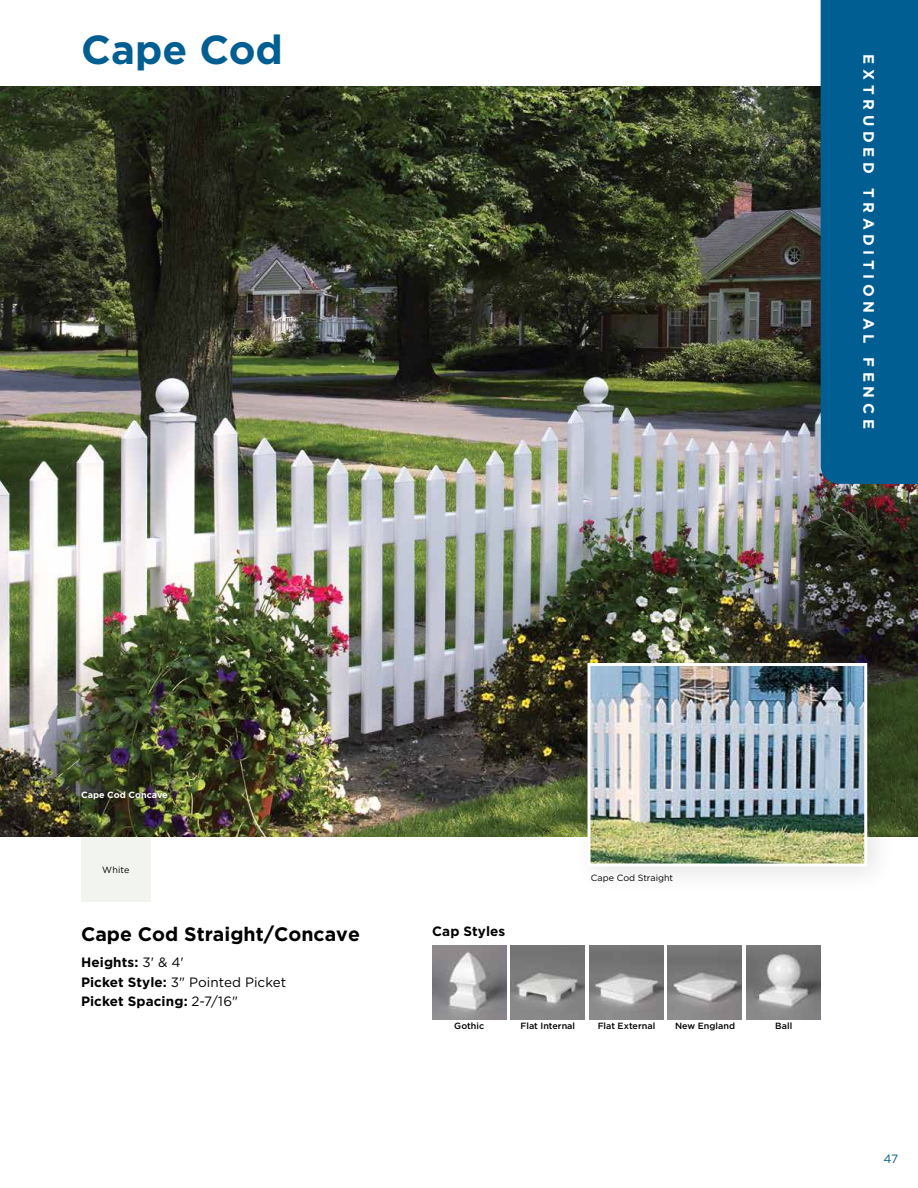
<style>
.page{position:relative;width:918px;height:1188px;background:#fff}
.page>*{position:absolute;margin:0;border:0;box-sizing:border-box;transform-origin:0 0}
.t1{font:700 40.5px "Gotham";color:#005e92}
.t2{font:700 19.5px "Gotham";color:#000}
.t3{font:700 15px "Gotham";letter-spacing:.31em;color:#fff}
.t4{font:700 13.5px/19.5px "Gotham";letter-spacing:.01em;color:#000}
.t5{font:12px "Gotham";color:#005e92}
.t6{font:500 9px "Gotham";color:#000}
.t7{font:9px "Gotham";color:#000}
.t8{font:700 9px "Gotham";letter-spacing:.005em;color:#fff}
.s1{font-weight:400}
</style>
<div class="page">
<div style="left:81px;top:837px;width:70px;height:65px;background:#f2f5ef"></div>
<img style="left:0;top:86px;width:918px;height:751px">
<div style="left:572px;top:647px;width:325px;height:249px;background:#000;opacity:.1"></div>
<img style="left:592px;top:667px;width:271px;height:196px">
<div style="left:588px;top:663px;width:279px;height:204px;border:3px solid #fff"></div>
<div style="left:821px;top:0;width:97px;height:484px;background:#005e92"></div>
<img style="left:511px;top:945px;width:74px;height:74px">
<img style="left:432px;top:945px;width:74px;height:74px">
<img style="left:589px;top:945px;width:74px;height:74px">
<img style="left:668px;top:945px;width:74px;height:74px">
<img style="left:747px;top:945px;width:74px;height:74px">
<h1 class="t1" style="left:81px;top:22px;width:203px">Cape Cod</h1>
<p class="t3" style="left:879px;top:54px;width:376px;rotate:90deg">EXTRUDED TRADITIONAL FENCE</p>
<p class="t8" style="left:81px;top:789px;width:88px">Cape Cod Concave</p>
<p class="t7" style="left:102px;top:864px;width:29px">White</p>
<h2 class="t2" style="left:81px;top:921px;width:280px">Cape Cod Straight/Concave</h2>
<p class="t4" style="left:81px;top:953px;width:207px">Heights: <span class="s1">3' &amp; 4'<br></span>Picket Style: <span class="s1">3" Pointed Picket<br></span>Picket Spacing: <span class="s1">2-7/16"</span></p>
<p class="t4" style="left:432px;top:922px;width:75px">Cap Styles</p>
<p class="t7" style="left:591px;top:872px;width:84px">Cape Cod Straight</p>
<p class="t6" style="left:454px;top:1020px;width:32px">Gothic</p>
<p class="t6" style="left:521px;top:1020px;width:56px">Flat Internal</p>
<p class="t6" style="left:598px;top:1020px;width:59px">Flat External</p>
<p class="t6" style="left:675px;top:1020px;width:62px">New England</p>
<p class="t6" style="left:775px;top:1020px;width:19px">Ball</p>
<p class="t5" style="left:884px;top:1151px;width:16px">47</p>
</div>
